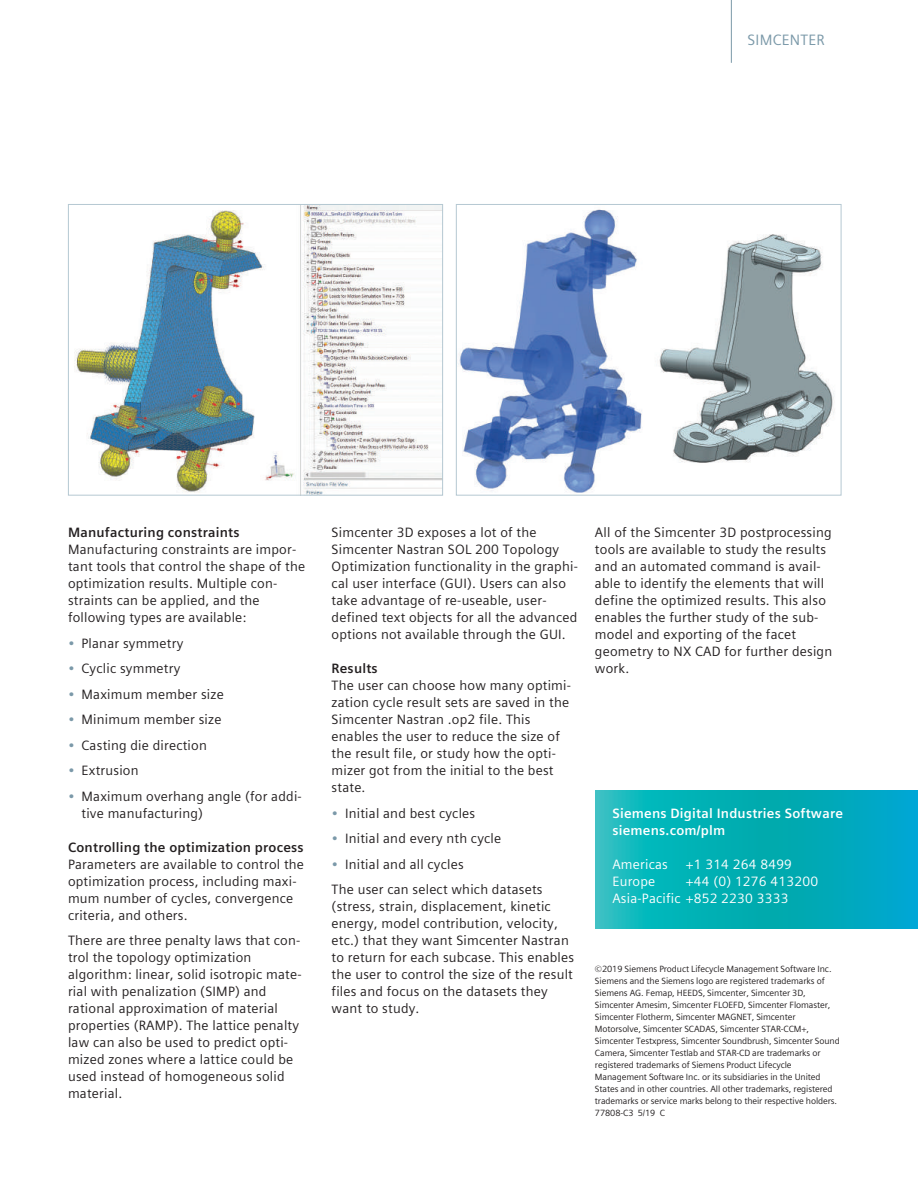
<style>
.page{position:relative;width:918px;height:1188px;background:#fff}
.page>*{position:absolute;margin:0;border:0;box-sizing:border-box;transform-origin:0 0}
.t1{font:15px "Siemens Sans Global";letter-spacing:.015em;color:#7b99a9}
.t2{font:13.5px/17px "Siemens Sans Global";letter-spacing:.015em;color:#231f20}
.t3{font:13.5px/17px "Siemens Sans Global";letter-spacing:.015em;color:#fff}
.t4{font:700 13.5px "Siemens Sans Global";letter-spacing:.015em;color:#231f20}
.t5{font:700 13.5px/17px "Siemens Sans Global";letter-spacing:.015em;color:#fff}
.t6{font:9px/12px "Siemens Sans Global";letter-spacing:-.01em;color:#231f20}
.s1{color:#7b99a9}
</style>
<div class="page">
<svg style="left:595px;top:791px;width:323px;height:137px;background:#05aeba"></svg>
<hr style="left:731px;top:0;width:1px;height:63px;background:#7b99a9">
<img style="left:74px;top:206px;width:367px;height:288px">
<div style="left:68px;top:204px;width:375px;height:292px;border:1px solid #b5c8d2"></div>
<img style="left:458px;top:209px;width:377px;height:284px">
<div style="left:456px;top:204px;width:385px;height:292px;border:1px solid #b5c8d2"></div>
<p class="t1" style="left:748px;top:29px;width:79px">SIMCENTER</p>
<p class="t4" style="left:68px;top:522px;width:173px">Manufacturing constraints</p>
<p class="t2" style="left:68px;top:541px;width:239px">Manufacturing constraints are impor&shy;tant tools that control the shape of the optimization results. Multiple con&shy;straints can be applied, and the following types are available:</p>
<p class="t2" style="left:68px;top:635px;width:117px"><span class="s1">•</span> Planar symmetry</p>
<p class="t2" style="left:68px;top:660px;width:114px"><span class="s1">•</span> Cyclic symmetry</p>
<p class="t2" style="left:68px;top:686px;width:157px"><span class="s1">•</span> Maximum member size</p>
<p class="t2" style="left:68px;top:711px;width:155px"><span class="s1">•</span> Minimum member size</p>
<p class="t2" style="left:68px;top:737px;width:140px"><span class="s1">•</span> Casting die direction</p>
<p class="t2" style="left:68px;top:762px;width:72px"><span class="s1">•</span> Extrusion</p>
<p class="t2" style="left:82px;top:788px;width:222px;text-indent:-14px"><span class="s1">•</span> Maximum overhang angle (for addi&shy;tive manufacturing)</p>
<p class="t4" style="left:68px;top:837px;width:237px">Controlling the optimization process</p>
<p class="t2" style="left:68px;top:856px;width:237px">Parameters are available to control the optimization process, including maxi&shy;mum number of cycles, convergence criteria, and others.</p>
<p class="t2" style="left:68px;top:932px;width:235px">There are three penalty laws that con&shy;trol the topology optimization algorithm: linear, solid isotropic mate&shy;rial with penalization (SIMP) and rational approximation of material properties (RAMP). The lattice penalty law can also be used to predict opti&shy;mized zones where a lattice could be used instead of homogeneous solid material.</p>
<p class="t2" style="left:332px;top:524px;width:248px">Simcenter 3D exposes a lot of the Simcenter Nastran SOL 200 Topology Optimization functionality in the graphi&shy;cal user interface (GUI). Users can also take advantage of re-useable, user&shy;defined text objects for all the advanced options not available through the GUI.</p>
<p class="t4" style="left:332px;top:658px;width:48px">Results</p>
<p class="t2" style="left:332px;top:677px;width:241px">The user can choose how many optimi&shy;zation cycle result sets are saved in the<br>Simcenter Nastran .op2 file. This enables the user to reduce the size of the result file, or study how the opti&shy;mizer got from the initial to the best state.</p>
<p class="t2" style="left:332px;top:805px;width:145px"><span class="s1">•</span> Initial and best cycles</p>
<p class="t2" style="left:332px;top:830px;width:171px"><span class="s1">•</span> Initial and every nth cycle</p>
<p class="t2" style="left:332px;top:852px;width:212px;line-height:25.5px"><span class="s1">•</span> Initial and all cycles<br>The user can select which datasets</p>
<p class="t2" style="left:332px;top:898px;width:244px">(stress, strain, displacement, kinetic energy, model contribution, velocity, etc.) that they want Simcenter Nastran to return for each subcase. This enables the user to control the size of the result files and focus on the datasets they want to study.</p>
<p class="t2" style="left:595px;top:524px;width:239px">All of the Simcenter 3D postprocessing tools are available to study the results and an automated command is avail&shy;able to identify the elements that will define the optimized results. This also enables the further study of the sub&shy;model and exporting of the facet geometry to NX CAD for further design work.</p>
<p class="t5" style="left:612px;top:805px;width:232px">Siemens Digital Industries Software siemens.com/plm</p>
<p class="t3" style="left:612px;top:856px;width:57px">Americas</p>
<p class="t3" style="left:686px;top:856px;width:108px">+1 314 264 8499</p>
<p class="t3" style="left:612px;top:873px;width:44px">Europe</p>
<p class="t3" style="left:612px;top:873px;width:207px;text-indent:73px">+44 (0) 1276 413200<br>Asia-Pacific +852 2230 3333</p>
<p class="t6" style="left:595px;top:963px;width:246px">©2019 Siemens Product Lifecycle Management Software Inc.<br>Siemens and the Siemens logo are registered trademarks of Siemens AG. Femap, HEEDS, Simcenter, Simcenter 3D, Simcenter Amesim, Simcenter FLOEFD, Simcenter Flomaster, Simcenter Flotherm, Simcenter MAGNET, Simcenter Motorsolve, Simcenter SCADAS, Simcenter STAR-CCM+, Simcenter Testxpress, Simcenter Soundbrush, Simcenter Sound Camera, Simcenter Testlab and STAR-CD are trademarks or registered trademarks of Siemens Product Lifecycle Management Software Inc. or its subsidiaries in the United States and in other countries. All other trademarks, registered trademarks or service marks belong to their respective holders.<br>77808-C3 5/19 C</p>
</div>
